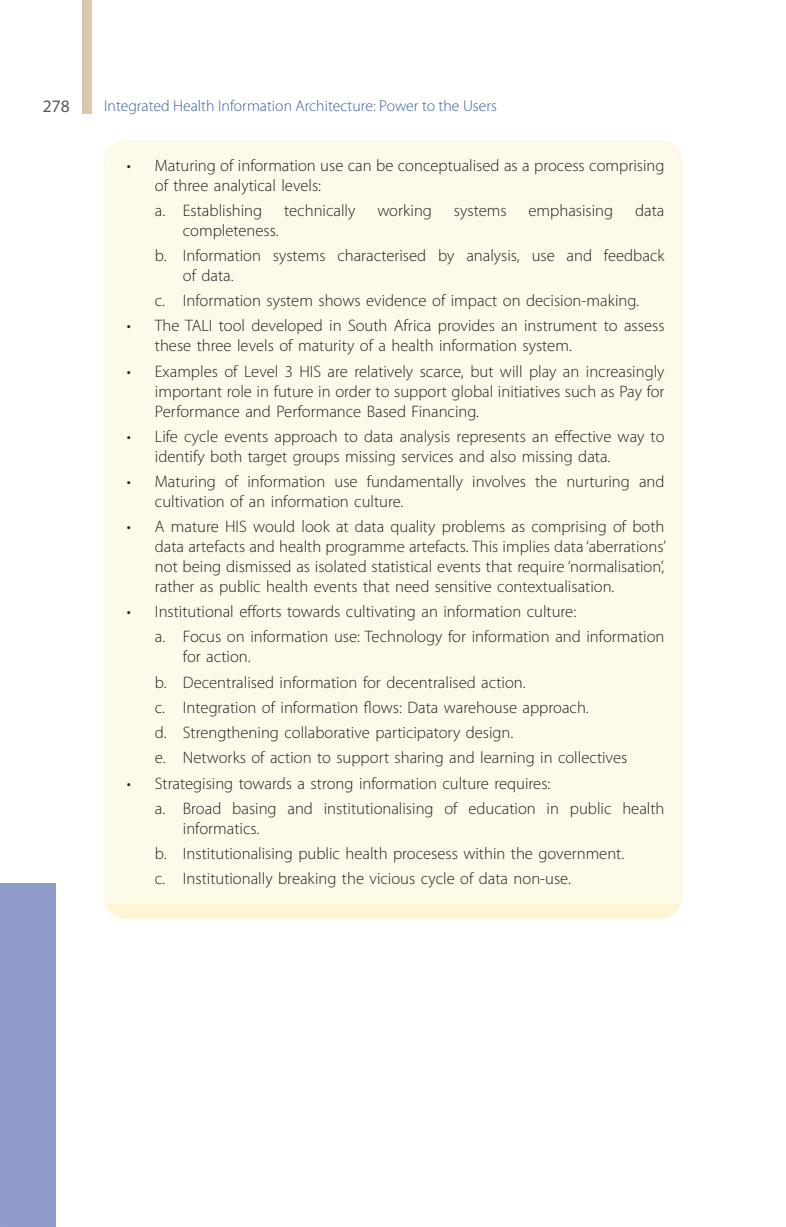
<style>
.page{position:relative;width:786px;height:1227px;background:#fff}
.page>*{position:absolute;margin:0;border:0;box-sizing:border-box;transform-origin:0 0}
.t1{font:17.5px "Myriad Pro";color:#57585a}
.t2{font:300 16.62px/25.2px "Myriad Pro";color:#231f20}
.t3{font:300 15.75px "Myriad Pro";color:#3b61a4}
</style>
<div class="page">
<svg style="left:82px;top:0;width:10px;height:113px"></svg>
<div style="left:0;top:883px;width:56px;height:343px;background:#909dca"></div>
<div style="left:107px;top:143px;width:574px;height:761px;background:#fefaea"></div>
<div style="left:106px;top:904px;width:575px;height:14px;background:#fef5d6"></div>
<p class="t1" style="left:43px;top:95px;width:28px">278</p>
<p class="t3" style="left:104px;top:97px;width:394px">Integrated Health Information Architecture: Power to the Users</p>
<p class="t2" style="left:155px;top:155px;width:511px;line-height:19.9px;text-indent:-28px">• Maturing of information use can be conceptualised as a process comprising of three analytical levels:</p>
<p class="t2" style="left:155px;top:198px;width:109px">a. Establishing</p>
<p class="t2" style="left:284px;top:198px;width:73px">technically</p>
<p class="t2" style="left:377px;top:198px;width:56px">working</p>
<p class="t2" style="left:454px;top:198px;width:54px">systems</p>
<p class="t2" style="left:528px;top:198px;width:86px">emphasising</p>
<p class="t2" style="left:635px;top:198px;width:31px">data</p>
<p class="t2" style="left:155px;top:218px;width:511px;text-indent:28px">completeness.<br>b. Information systems characterised by analysis, use and feedback</p>
<p class="t2" style="left:155px;top:263px;width:486px;text-indent:28px">of data.<br>c. Information system shows evidence of impact on decision-making.</p>
<p class="t2" style="left:155px;top:316px;width:511px;line-height:19.9px;text-indent:-28px">• The TALI tool developed in South Africa provides an instrument to assess these three levels of maturity of a health information system.</p>
<p class="t2" style="left:155px;top:361px;width:511px;line-height:19.9px;text-align:justify;text-indent:-28px">• Examples of Level 3 HIS are relatively scarce, but will play an increasingly important role in future in order to support global initiatives such as Pay for Performance and Performance Based Financing.</p>
<p class="t2" style="left:155px;top:426px;width:511px;line-height:19.9px;text-indent:-28px">• Life cycle events approach to data analysis represents an effective way to identify both target groups missing services and also missing data.</p>
<p class="t2" style="left:155px;top:472px;width:511px;line-height:19.9px;text-indent:-28px">• Maturing of information use fundamentally involves the nurturing and cultivation of an information culture.</p>
<p class="t2" style="left:155px;top:517px;width:512px;line-height:19.9px;text-align:justify;text-indent:-28px">• A mature HIS would look at data quality problems as comprising of both data artefacts and health programme artefacts. This implies data ‘aberrations’ not being dismissed as isolated statistical events that require ‘normalisation’, rather as public health events that need sensitive contextualisation.</p>
<p class="t2" style="left:155px;top:599px;width:511px;text-indent:-28px">• Institutional efforts towards cultivating an information culture:<br>a. Focus on information use: Technology for information and information</p>
<p class="t2" style="left:155px;top:644px;width:474px;text-indent:28px">for action.<br>b. Decentralised information for decentralised action.<br>c. Integration of information flows: Data warehouse approach.<br>d. Strengthening collaborative participatory design.<br>e. Networks of action to support sharing and learning in collectives</p>
<p class="t2" style="left:155px;top:770px;width:511px;text-indent:-28px">• Strategising towards a strong information culture requires:<br>a. Broad basing and institutionalising of education in public health</p>
<p class="t2" style="left:155px;top:815px;width:471px;text-indent:28px">informatics.<br>b. Institutionalising public health procesess within the government. c. Institutionally breaking the vicious cycle of data non-use.</p>
</div>
